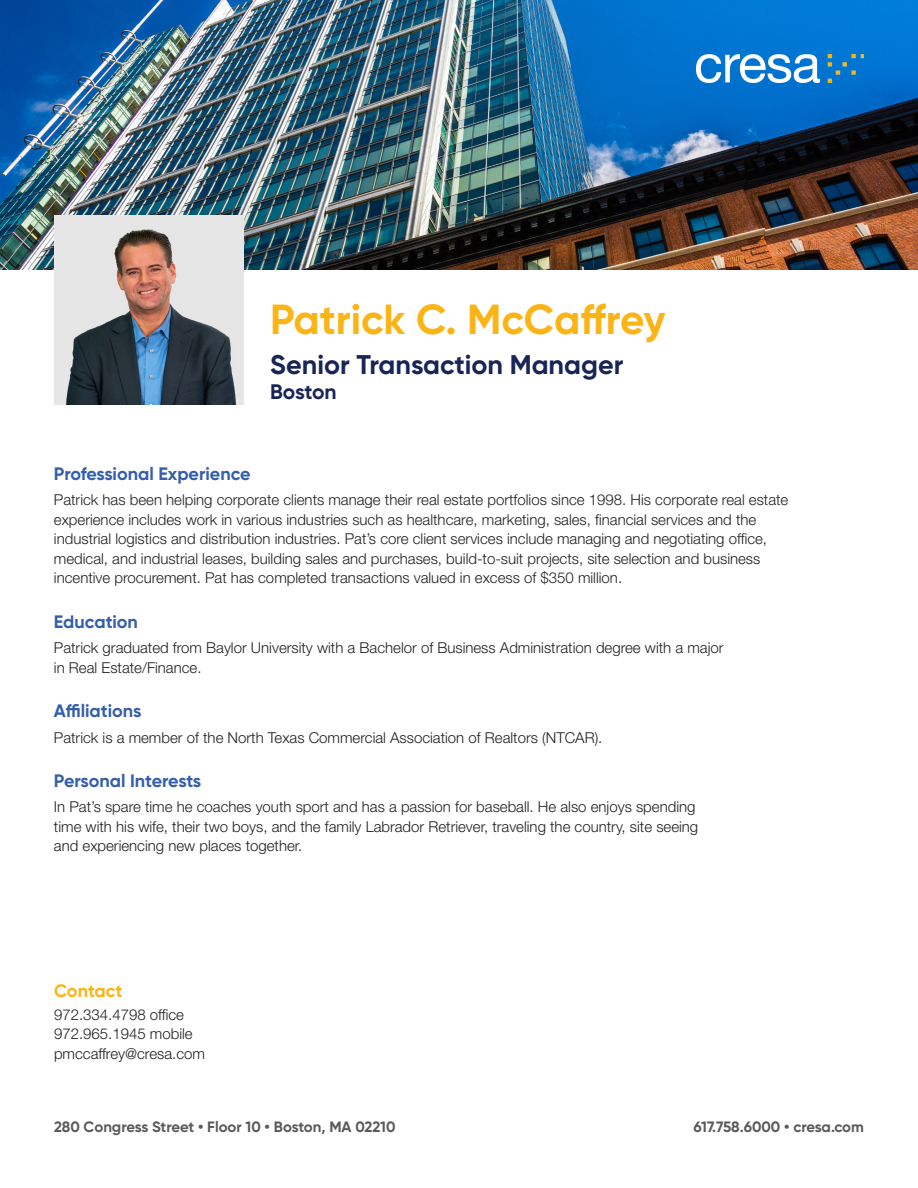
<style>
.page{position:relative;width:918px;height:1188px;background:#fff}
.page>*{position:absolute;margin:0;border:0;box-sizing:border-box;transform-origin:0 0}
.Name{font:700 42px "Gilroy";color:#fbb416}
.t1{font:700 27px "Gilroy";color:#1a2557}
.Office{font:700 21px "Gilroy";letter-spacing:-.01em;color:#1a2557}
.Header-V{font:700 18px "Gilroy";color:#355eab}
.t2{font:700 18px "Gilroy";color:#fbb416}
.Body{font:300 15px/19.5px "Helvetica Neue LT Std";color:#231f20}
.t3{font:700 15px "Gilroy";color:#595a59}
</style>
<div class="page">
<img style="left:0;top:0;width:918px;height:270px">
<img style="left:697px;top:54px;width:167px;height:29px">
<img style="left:54px;top:216px;width:189px;height:189px">
<p class="Name" style="left:270px;top:293px;width:397px">Patrick C. McCaffrey</p>
<p class="t1" style="left:270px;top:348px;width:355px">Senior Transaction Manager</p>
<p class="Office" style="left:270px;top:379px;width:68px">Boston</p>
<p class="Header-V" style="left:54px;top:462px;width:198px">Professional Experience</p>
<p class="Body" style="left:54px;top:490px;width:736px">Patrick has been helping corporate clients manage their real estate portfolios since 1998. His corporate real estate experience includes work in various industries such as healthcare, marketing, sales, financial services and the industrial logistics and distribution industries. Pat’s core client services include managing and negotiating office, medical, and industrial leases, building sales and purchases, build-to-suit projects, site selection and business incentive procurement. Pat has completed transactions valued in excess of $350 million.</p>
<p class="Header-V" style="left:54px;top:610px;width:86px">Education</p>
<p class="Body" style="left:54px;top:638px;width:671px">Patrick graduated from Baylor University with a Bachelor of Business Administration degree with a major in Real Estate/Finance.</p>
<p class="Header-V" style="left:54px;top:700px;width:89px">Affiliations</p>
<p class="Body" style="left:54px;top:727px;width:550px">Patrick is a member of the North Texas Commercial Association of Realtors (NTCAR).</p>
<p class="Header-V" style="left:54px;top:769px;width:149px">Personal Interests</p>
<p class="Body" style="left:54px;top:797px;width:646px">In Pat’s spare time he coaches youth sport and has a passion for baseball. He also enjoys spending time with his wife, their two boys, and the family Labrador Retriever, traveling the country, site seeing and experiencing new places together.</p>
<p class="t2" style="left:54px;top:980px;width:70px">Contact</p>
<p class="Body" style="left:54px;top:1005px;width:132px">972.334.4798 office</p>
<p class="Body" style="left:54px;top:1024px;width:140px">972.965.1945 mobile</p>
<p class="Body" style="left:54px;top:1044px;width:152px">pmccaffrey@cresa.com</p>
<p class="t3" style="left:54px;top:1118px;width:343px">280 Congress Street • Floor 10 • Boston, MA 02210</p>
<p class="t3" style="left:694px;top:1118px;width:172px">617.758.6000 • cresa.com</p>
</div>
